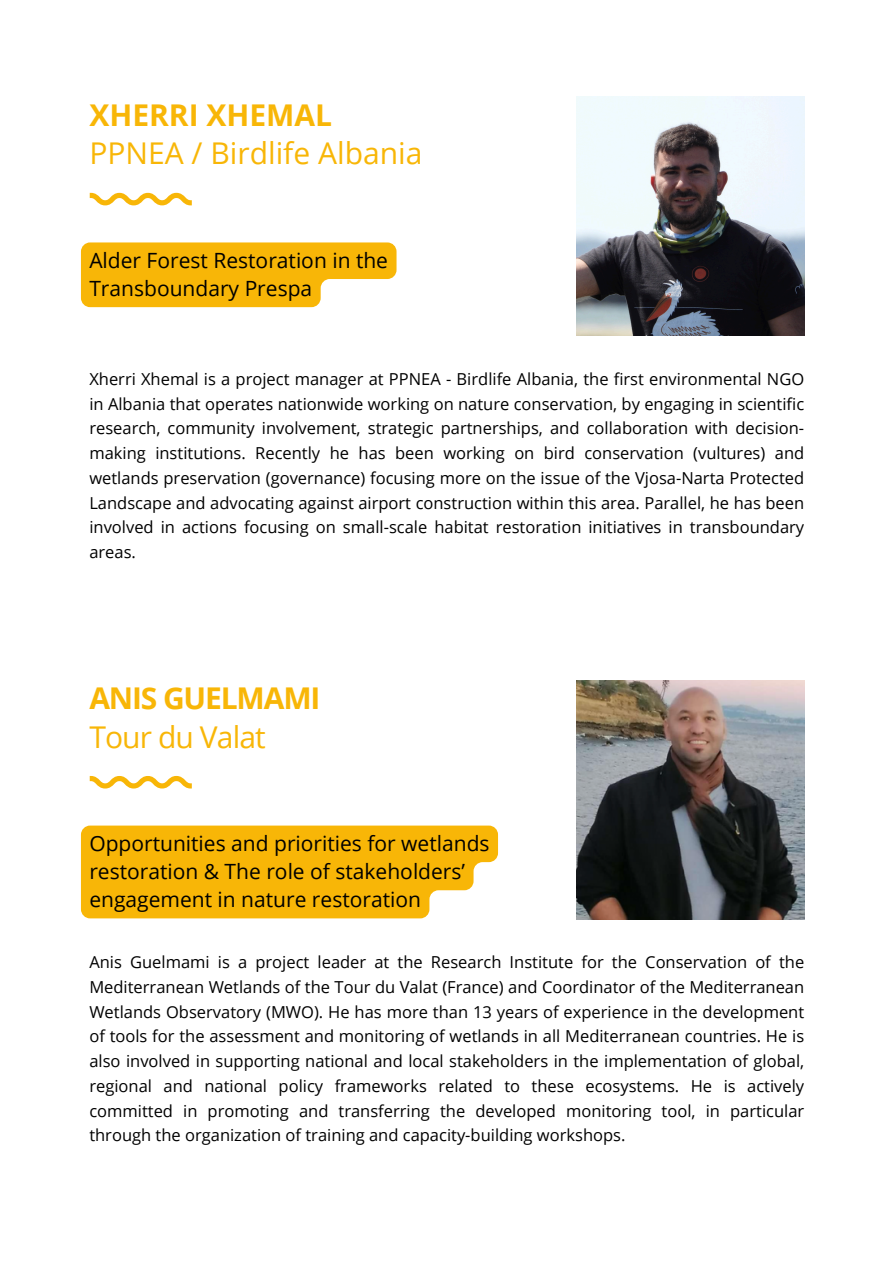
<style>
.page{position:relative;width:894px;height:1264px;background:#fff}
.page>*{position:absolute;margin:0;border:0;box-sizing:border-box;transform-origin:0 0}
.t1{font:30px/38.2px "Open Sans";color:#f8b607}
.t2{font:700 30px "Open Sans";letter-spacing:-.035em;color:#f8b607}
.t3{font:30px "Open Sans";letter-spacing:-.03em;color:#f8b607}
.t4{font:21px/28.2px "Open Sans";color:#000}
.t5{font:16.5px/24.8px "Open Sans";color:#000;text-align:justify}
.s1{font-weight:700}
</style>
<div class="page">
<svg style="left:90px;top:193px;width:102px;height:12px"></svg>
<img style="left:576px;top:97px;width:228px;height:238px">
<svg style="left:81px;top:242px;width:315px;height:65px;background:#f8be22"></svg>
<svg style="left:90px;top:776px;width:102px;height:12px"></svg>
<img style="left:576px;top:680px;width:228px;height:239px">
<svg style="left:81px;top:825px;width:417px;height:93px;background:#f8bb19"></svg>
<p class="t1" style="left:89px;top:95px;width:334px"><span class="s1">XHERRI XHEMAL<br></span>PPNEA / Birdlife Albania</p>
<p class="t4" style="left:89px;top:246px;width:300px">Alder Forest Restoration in the<br>Transboundary Prespa</p>
<h3 class="t5" style="left:89px;top:366px;width:716px">Xherri Xhemal is a project manager at PPNEA - Birdlife Albania, the first environmental NGO in Albania that operates nationwide working on nature conservation, by engaging in scientific research, community involvement, strategic partnerships, and collaboration with decision&shy;making institutions. Recently he has been working on bird conservation (vultures) and wetlands preservation (governance) focusing more on the issue of the Vjosa-Narta Protected Landscape and advocating against airport construction within this area. Parallel, he has been involved in actions focusing on small-scale habitat restoration initiatives in transboundary areas.</h3>
<h1 class="t2" style="left:89px;top:677px;width:232px">ANIS GUELMAMI</h1>
<h1 class="t3" style="left:89px;top:715px;width:178px">Tour du Valat</h1>
<h3 class="t4" style="left:89px;top:829px;width:401px">Opportunities and priorities for wetlands restoration &amp; The role of stakeholders’ engagement in nature restoration</h3>
<p class="t5" style="left:89px;top:949px;width:716px">Anis Guelmami is a project leader at the Research Institute for the Conservation of the Mediterranean Wetlands of the Tour du Valat (France) and Coordinator of the Mediterranean Wetlands Observatory (MWO). He has more than 13 years of experience in the development of tools for the assessment and monitoring of wetlands in all Mediterranean countries. He is also involved in supporting national and local stakeholders in the implementation of global, regional and national policy frameworks related to these ecosystems. He is actively committed in promoting and transferring the developed monitoring tool, in particular through the organization of training and capacity-building workshops.</p>
</div>
